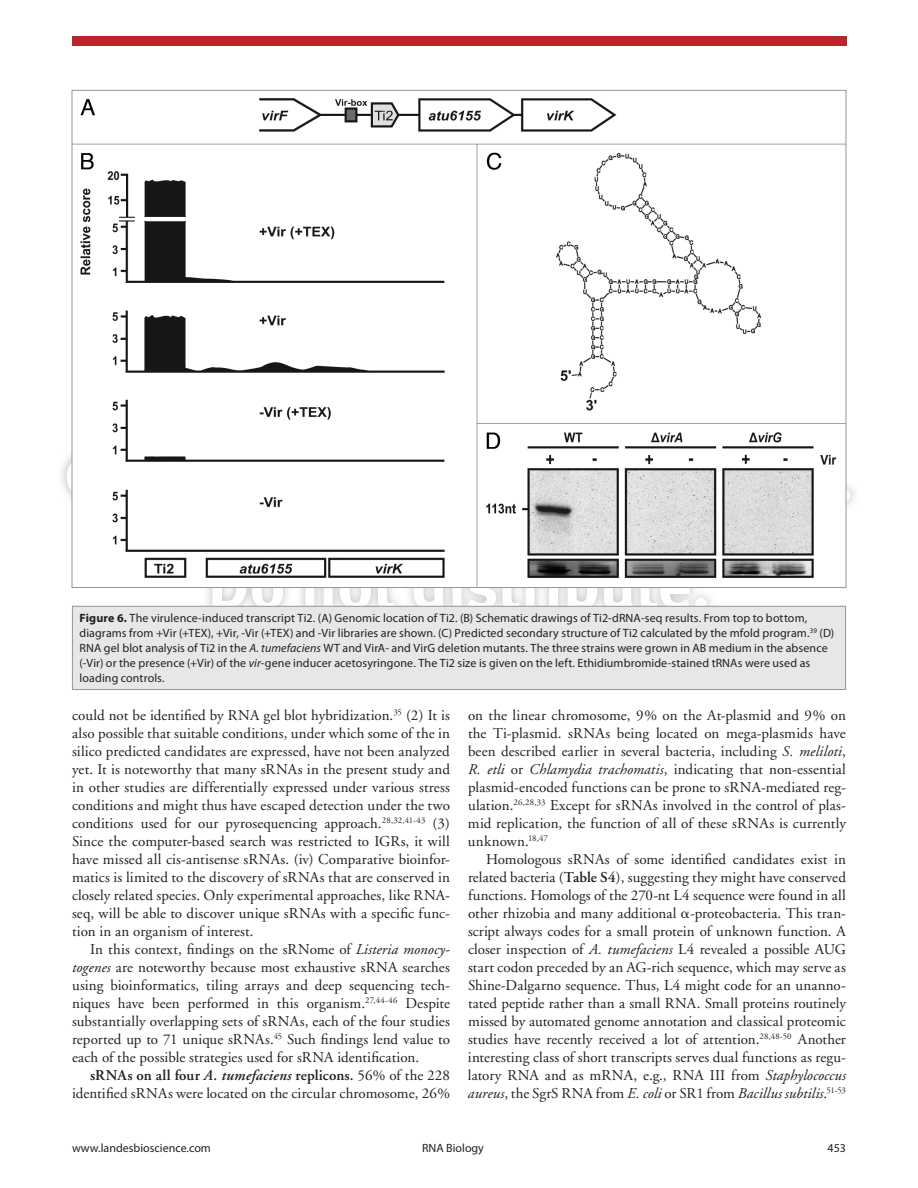
<style>
.page{position:relative;width:918px;height:1188px;background:#fff}
.page>*{position:absolute;margin:0;border:0;box-sizing:border-box;transform-origin:0 0}
.t1{font:67.5px "Meta Bold LF";color:#fff}
.t2{font:15px/18px "Adobe Garamond";letter-spacing:.005em;color:#231f20;text-align:justify}
.t3{font:12px/15px "Myriad Pro";letter-spacing:.005em;color:#231f20}
.s1{font-weight:700}
.s2{font-style:italic}
.s3{font-weight:600}
.s4{font-weight:600;font-style:italic}
.s5{font-family:"Universal Std Greekw Math Pi"}
</style>
<div class="page">
<img style="left:61px;top:442px;width:794px;height:164px">
<div style="left:72px;top:36px;width:774px;height:10px;background:#b7262b"></div>
<div style="left:72px;top:606px;width:774px;height:84px;background:#e6e7e9"></div>
<div style="left:72px;top:606px;width:774px;height:84px;border:1px solid #939598"></div>
<img style="left:74px;top:98px;width:770px;height:488px">
<h1 class="t1" style="left:208px;top:545px;width:504px">Do not distribute.</h1>
<p class="t3" style="left:80px;top:611px;width:756px"><span class="s1">Figure 6.</span> The virulence-induced transcript Ti2. (A) Genomic location of Ti2. (B) Schematic drawings of Ti2-dRNA-seq results. From top to bottom, diagrams from +Vir (+TEX), +Vir, -Vir (+TEX) and -Vir libraries are shown. (C) Predicted secondary structure of Ti2 calculated by the mfold program.<sup>39</sup> (D)<br>RNA gel blot analysis of Ti2 in the <span class="s2">A. tumefaciens</span> WT and VirA- and VirG deletion mutants. The three strains were grown in AB medium in the absence (-Vir) or the presence (+Vir) of the <span class="s2">vir</span>-gene inducer acetosyringone. The Ti2 size is given on the left. Ethidiumbromide-stained tRNAs were used as loading controls.</p>
<p class="t2" style="left:72px;top:707px;width:380px">could not be identified by RNA gel blot hybridization.<sup>35</sup> (2) It is also possible that suitable conditions, under which some of the in silico predicted candidates are expressed, have not been analyzed yet. It is noteworthy that many sRNAs in the present study and in other studies are differentially expressed under various stress conditions and might thus have escaped detection under the two conditions used for our pyrosequencing approach.<sup>28,32,41-43</sup> (3)<br>Since the computer-based search was restricted to IGRs, it will have missed all cis-antisense sRNAs. (iv) Comparative bioinfor&shy;matics is limited to the discovery of sRNAs that are conserved in closely related species. Only experimental approaches, like RNA&shy;seq, will be able to discover unique sRNAs with a specific func&shy;tion in an organism of interest.</p>
<p class="t2" style="left:72px;top:941px;width:380px;text-indent:18px">In this context, findings on the sRNome of <span class="s2">Listeria monocy&shy;togenes</span> are noteworthy because most exhaustive sRNA searches using bioinformatics, tiling arrays and deep sequencing tech&shy;niques have been performed in this organism.<sup>27,44-46</sup> Despite substantially overlapping sets of sRNAs, each of the four studies reported up to 71 unique sRNAs.<sup>45</sup> Such findings lend value to each of the possible strategies used for sRNA identification.</p>
<p class="t2" style="left:72px;top:1067px;width:380px;text-align:right"><span class="s3">sRNAs on all four</span> <span class="s4">A. tumefaciens</span> <span class="s3">replicons.</span> 56% of the 228 identified sRNAs were located on the circular chromosome, 26%</p>
<p class="t2" style="left:468px;top:707px;width:380px">on the linear chromosome, 9% on the At-plasmid and 9% on the Ti-plasmid. sRNAs being located on mega-plasmids have been described earlier in several bacteria, including <span class="s2">S. meliloti</span>, <span class="s2">R. etli</span> or <span class="s2">Chlamydia trachomatis</span>, indicating that non-essential plasmid-encoded functions can be prone to sRNA-mediated reg&shy;ulation.<sup>26,28,33</sup> Except for sRNAs involved in the control of plas&shy;mid replication, the function of all of these sRNAs is currently unknown.<sup>18,47</sup></p>
<p class="t2" style="left:468px;top:851px;width:379px;text-indent:18px">Homologous sRNAs of some identified candidates exist in related bacteria (<span class="s3">Table S4</span>), suggesting they might have conserved functions. Homologs of the 270-nt L4 sequence were found in all other rhizobia and many additional <span class="s5">α</span>-proteobacteria. This tran&shy;script always codes for a small protein of unknown function. A closer inspection of <span class="s2">A. tumefaciens</span> L4 revealed a possible AUG start codon preceded by an AG-rich sequence, which may serve as Shine-Dalgarno sequence. Thus, L4 might code for an unanno&shy;tated peptide rather than a small RNA. Small proteins routinely missed by automated genome annotation and classical proteomic studies have recently received a lot of attention.<sup>28,48-50</sup> Another interesting class of short transcripts serves dual functions as regu&shy;latory RNA and as mRNA, e.g., RNA III from <span class="s2">Staphylococcus aureus</span>, the SgrS RNA from <span class="s2">E. coli</span> or SR1 from <span class="s2">Bacillus subtilis</span>.<sup>51-53</sup></p>
<p class="t3" style="left:72px;top:1140px;width:140px">www.landesbioscience.com</p>
<p class="t3" style="left:422px;top:1140px;width:63px">RNA Biology</p>
<p class="t3" style="left:828px;top:1140px;width:20px">453</p>
</div>
